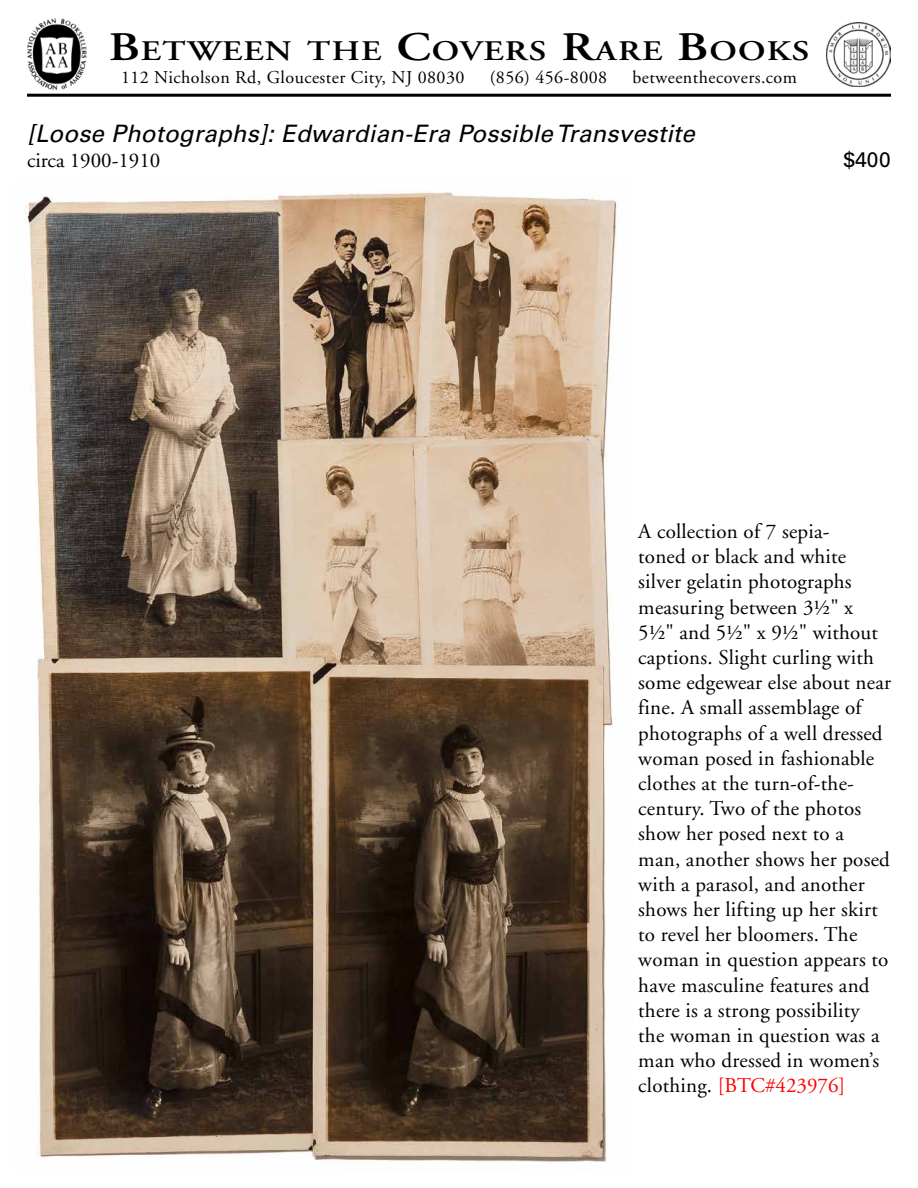
<style>
.page{position:relative;width:918px;height:1188px;background:#fff}
.page>*{position:absolute;margin:0;border:0;box-sizing:border-box;transform-origin:0 0}
.t1{font:600 28.35px "Adobe Garamond";letter-spacing:.035em;color:#000;scale:1.22 1}
.t2{font:italic 24px "Univers";letter-spacing:.01em;color:#000}
.t3{font:21px/25.2px "Adobe Garamond";letter-spacing:.01em;color:#000}
.t4{font:21px "Univers";color:#000}
.t5{font:18px "Adobe Garamond";letter-spacing:.025em;color:#000}
.s1{font-size:40.5px}
.s2{color:#f00}
</style>
<div class="page">
<img style="left:826px;top:22px;width:65px;height:65px">
<img style="left:27px;top:19px;width:60px;height:71px">
<hr style="left:27px;top:94px;width:864px;height:3px;background:#000">
<img style="left:25px;top:191px;width:593px;height:971px">
<h1 class="t1" style="left:109px;top:35px;width:576px"><span class="s1">B</span>ETWEEN THE <span class="s1">C</span>OVERS <span class="s1">R</span>ARE <span class="s1">B</span>OOKS</h1>
<p class="t5" style="left:121px;top:67px;width:345px">112 Nicholson Rd, Gloucester City, NJ 08030</p>
<p class="t5" style="left:490px;top:67px;width:119px">(856) 456-8008</p>
<p class="t5" style="left:633px;top:67px;width:166px">betweenthecovers.com</p>
<p class="t2" style="left:27px;top:119px;width:669px">[Loose Photographs]: Edwardian-Era Possible Transvestite</p>
<p class="t3" style="left:27px;top:148px;width:135px">circa 1900-1910</p>
<p class="t4" style="left:843px;top:147px;width:49px">$400</p>
<p class="t3" style="left:638px;top:519px;width:254px">A collection of 7 sepia-<br>toned or black and white silver gelatin photographs measuring between 3½" x<br>5½" and 5½" x 9½" without captions. Slight curling with some edgewear else about near fine. A small assemblage of photographs of a well dressed woman posed in fashionable clothes at the turn-of-the&shy;century. Two of the photos show her posed next to a man, another shows her posed with a parasol, and another shows her lifting up her skirt to revel her bloomers. The woman in question appears to have masculine features and there is a strong possibility<br>the woman in question was a man who dressed in women’s clothing. <span class="s2">[BTC#423976]</span></p>
</div>
